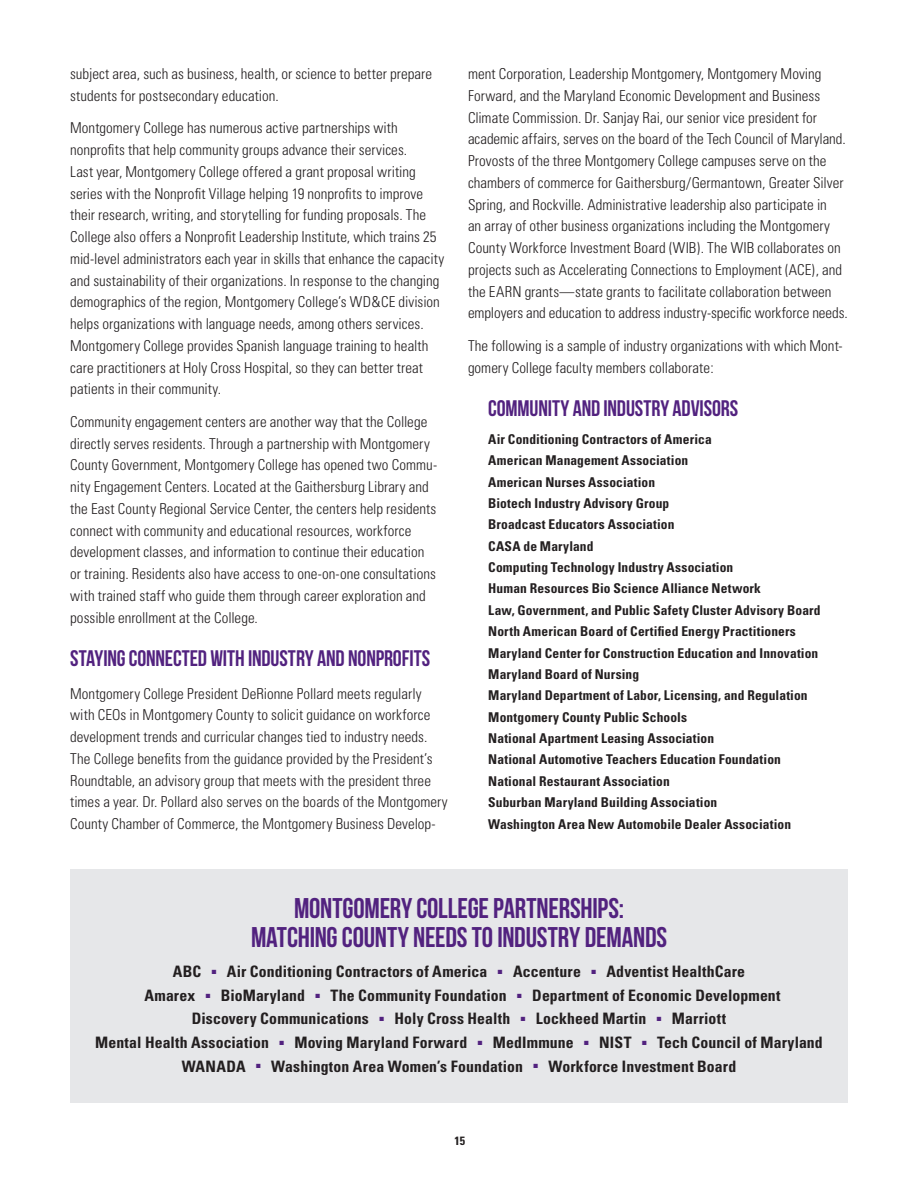
<style>
.page{position:relative;width:918px;height:1188px;background:#fff}
.page>*{position:absolute;margin:0;border:0;box-sizing:border-box;transform-origin:0 0}
.t1{font:28.5px/28.5px "Bebas Neue";letter-spacing:-.005em;color:#52227f;text-align:center}
.t2{font:22.5px "Bebas Neue";letter-spacing:-.005em;color:#52227f}
.t3{font:700 condensed 15.75px "Univers";letter-spacing:.01em;color:#231f20}
.t4{font:300 condensed 15px/21.8px "Univers";color:#231f20}
.t5{font:700 condensed 13.5px/21.3px "Univers";letter-spacing:.01em;color:#231f20}
.t6{font:700 condensed 12px "Univers";color:#231f20}
</style>
<div class="page">
<div style="left:70px;top:869px;width:778px;height:234px;background:#e6e7e9"></div>
<p class="t4" style="left:70px;top:64px;width:363px">subject area, such as business, health, or science to better prepare students for postsecondary education.</p>
<p class="t4" style="left:70px;top:119px;width:376px">Montgomery College has numerous active partnerships with nonprofits that help community groups advance their services.<br>Last year, Montgomery College offered a grant proposal writing series with the Nonprofit Village helping 19 nonprofits to improve their research, writing, and storytelling for funding proposals. The College also offers a Nonprofit Leadership Institute, which trains 25 mid-level administrators each year in skills that enhance the capacity and sustainability of their organizations. In response to the changing demographics of the region, Montgomery College’s WD&amp;CE division helps organizations with language needs, among others services.<br>Montgomery College provides Spanish language training to health care practitioners at Holy Cross Hospital, so they can better treat patients in their community.</p>
<p class="t4" style="left:70px;top:412px;width:368px">Community engagement centers are another way that the College directly serves residents. Through a partnership with Montgomery County Government, Montgomery College has opened two Commu&shy;nity Engagement Centers. Located at the Gaithersburg Library and the East County Regional Service Center, the centers help residents connect with community and educational resources, workforce development classes, and information to continue their education or training. Residents also have access to one-on-one consultations with trained staff who guide them through career exploration and possible enrollment at the College.</p>
<h2 class="t2" style="left:70px;top:645px;width:362px">STAYING CONNECTED WITH INDUSTRY AND NONPROFITS</h2>
<p class="t4" style="left:70px;top:684px;width:379px">Montgomery College President DeRionne Pollard meets regularly with CEOs in Montgomery County to solicit guidance on workforce development trends and curricular changes tied to industry needs.<br>The College benefits from the guidance provided by the President’s Roundtable, an advisory group that meets with the president three times a year. Dr. Pollard also serves on the boards of the Montgomery County Chamber of Commerce, the Montgomery Business Develop-</p>
<p class="t4" style="left:468px;top:64px;width:381px">ment Corporation, Leadership Montgomery, Montgomery Moving Forward, and the Maryland Economic Development and Business Climate Commission. Dr. Sanjay Rai, our senior vice president for academic affairs, serves on the board of the Tech Council of Maryland.<br>Provosts of the three Montgomery College campuses serve on the chambers of commerce for Gaithersburg/Germantown, Greater Silver Spring, and Rockville. Administrative leadership also participate in<br>an array of other business organizations including the Montgomery County Workforce Investment Board (WIB). The WIB collaborates on projects such as Accelerating Connections to Employment (ACE), and the EARN grants—state grants to facilitate collaboration between employers and education to address industry-specific workforce needs.</p>
<p class="t4" style="left:468px;top:336px;width:376px">The following is a sample of industry organizations with which Mont&shy;gomery College faculty members collaborate:</p>
<h2 class="t2" style="left:488px;top:395px;width:251px">COMMUNITY AND INDUSTRY ADVISORS</h2>
<p class="t5" style="left:488px;top:430px;width:334px">Air Conditioning Contractors of America<br>American Management Association<br>American Nurses Association<br>Biotech Industry Advisory Group<br>Broadcast Educators Association<br>CASA de Maryland<br>Computing Technology Industry Association<br>Human Resources Bio Science Alliance Network<br>Law, Government, and Public Safety Cluster Advisory Board North American Board of Certified Energy Practitioners Maryland Center for Construction Education and Innovation Maryland Board of Nursing<br>Maryland Department of Labor, Licensing, and Regulation Montgomery County Public Schools<br>National Apartment Leasing Association<br>National Automotive Teachers Education Foundation National Restaurant Association<br>Suburban Maryland Building Association<br>Washington Area New Automobile Dealer Association</p>
<h1 class="t1" style="left:251px;top:894px;width:418px">MONTGOMERY COLLEGE PARTNERSHIPS:<br>MATCHING COUNTY NEEDS TO INDUSTRY DEMANDS</h1>
<p class="t3" style="left:173px;top:966px;width:30px">ABC</p>
<p class="t3" style="left:212px;top:966px;width:277px"><sup>■</sup> Air Conditioning Contractors of America</p>
<p class="t3" style="left:498px;top:966px;width:84px"><sup>■</sup> Accenture</p>
<p class="t3" style="left:591px;top:966px;width:155px"><sup>■</sup> Adventist HealthCare</p>
<p class="t3" style="left:144px;top:990px;width:52px">Amarex</p>
<p class="t3" style="left:206px;top:990px;width:101px"><sup>■</sup> BioMaryland</p>
<p class="t3" style="left:316px;top:990px;width:193px"><sup>■</sup> The Community Foundation</p>
<p class="t3" style="left:517px;top:990px;width:265px"><sup>■</sup> Department of Economic Development</p>
<p class="t3" style="left:192px;top:1013px;width:179px">Discovery Communications</p>
<p class="t3" style="left:379px;top:1013px;width:132px"><sup>■</sup> Holy Cross Health</p>
<p class="t3" style="left:521px;top:1013px;width:127px"><sup>■</sup> Lockheed Martin</p>
<p class="t3" style="left:657px;top:1013px;width:71px"><sup>■</sup> Marriott</p>
<p class="t3" style="left:95px;top:1037px;width:175px">Mental Health Association</p>
<p class="t3" style="left:279px;top:1037px;width:189px"><sup>■</sup> Moving Maryland Forward</p>
<p class="t3" style="left:478px;top:1037px;width:97px"><sup>■</sup> MedImmune</p>
<p class="t3" style="left:584px;top:1037px;width:49px"><sup>■</sup> NIST</p>
<p class="t3" style="left:642px;top:1037px;width:182px"><sup>■</sup> Tech Council of Maryland</p>
<p class="t3" style="left:182px;top:1060px;width:66px">WANADA</p>
<p class="t3" style="left:256px;top:1060px;width:268px"><sup>■</sup> Washington Area Women’s Foundation</p>
<p class="t3" style="left:533px;top:1060px;width:204px"><sup>■</sup> Workforce Investment Board</p>
<p class="t6" style="left:454px;top:1137px;width:12px">15</p>
</div>
